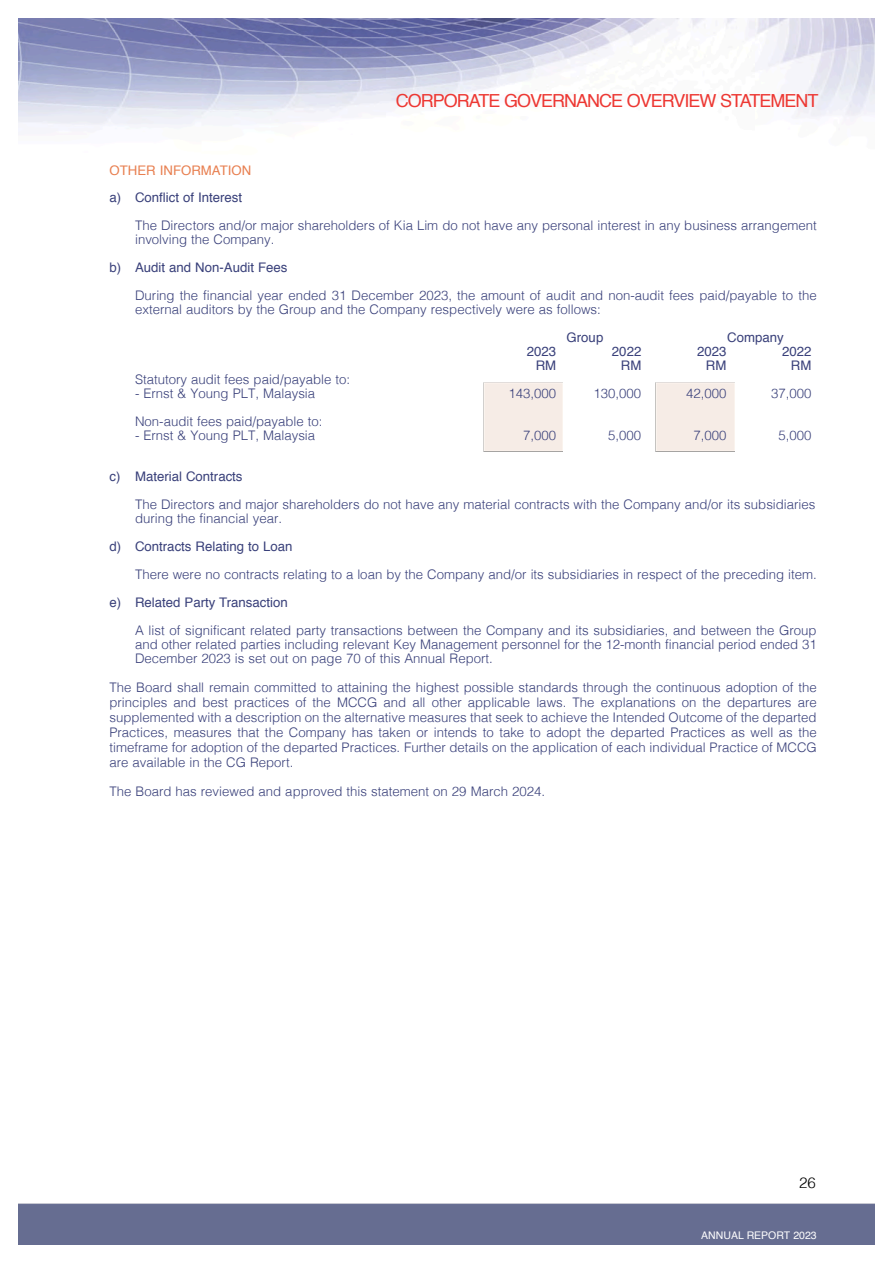
<style>
.page{position:relative;width:893px;height:1263px;background:#fff}
.page>*{position:absolute;margin:0;border:0;box-sizing:border-box;transform-origin:0 0}
.t1{font:18px "Helvetica";letter-spacing:-.055em;color:#ed3833}
.t2{font:300 15px "Helvetica";color:#000}
.t3{font:300 13.2px/14px "Helvetica";color:#39407a}
.t4{font:13.2px "Helvetica";color:#39407a}
.t5{font:13.2px "Helvetica";color:#e87f50}
.t6{font:10.5px "Helvetica";color:#fff}
.s1{color:#fff}
</style>
<div class="page">
<div style="left:483px;top:383px;width:79px;height:69px;background:#f6ece6"></div>
<div style="left:655px;top:383px;width:79px;height:69px;background:#f6ece6"></div>
<img style="left:18px;top:18px;width:856px;height:107px">
<div style="left:18px;top:1204px;width:856px;height:41px;background:#666d91"></div>
<h1 class="t1" style="left:396px;top:93px;width:424px">CORPORATE GOVERNANCE OVERVIEW STATEMENT</h1>
<p class="t5" style="left:109px;top:164px;width:143px">OTHER INFORMATION</p>
<p class="t4" style="left:109px;top:192px;width:134px">a) Conflict of Interest</p>
<p class="t3" style="left:135px;top:220px;width:683px">The Directors and/or major shareholders of Kia Lim do not have any personal interest in any business arrangement involving the Company.</p>
<p class="t4" style="left:109px;top:262px;width:179px">b) Audit and Non-Audit Fees</p>
<p class="t3" style="left:135px;top:290px;width:683px">During the financial year ended 31 December 2023, the amount of audit and non-audit fees paid/payable to the external auditors by the Group and the Company respectively were as follows:</p>
<p class="t4" style="left:566px;top:332px;width:38px">Group</p>
<p class="t4" style="left:727px;top:332px;width:58px">Company</p>
<p class="t4" style="left:527px;top:346px;width:31px">2023</p>
<p class="t4" style="left:612px;top:346px;width:31px">2022</p>
<p class="t4" style="left:697px;top:346px;width:31px">2023</p>
<p class="t4" style="left:782px;top:346px;width:31px">2022</p>
<p class="t4" style="left:535px;top:360px;width:22px">RM</p>
<p class="t4" style="left:620px;top:360px;width:22px">RM</p>
<p class="t4" style="left:705px;top:360px;width:22px">RM</p>
<p class="t4" style="left:791px;top:360px;width:22px">RM</p>
<p class="t3" style="left:135px;top:373px;width:216px">Statutory audit fees paid/payable to:</p>
<p class="t3" style="left:135px;top:387px;width:182px">- Ernst &amp; Young PLT, Malaysia</p>
<p class="t3" style="left:508px;top:387px;width:49px">143,000</p>
<p class="t3" style="left:593px;top:387px;width:49px">130,000</p>
<p class="t3" style="left:686px;top:387px;width:42px">42,000</p>
<p class="t3" style="left:771px;top:387px;width:42px">37,000</p>
<p class="t3" style="left:135px;top:415px;width:189px">Non-audit fees paid/payable to:</p>
<p class="t3" style="left:135px;top:429px;width:182px">- Ernst &amp; Young PLT, Malaysia</p>
<p class="t3" style="left:523px;top:429px;width:35px">7,000</p>
<p class="t3" style="left:608px;top:429px;width:35px">5,000</p>
<p class="t3" style="left:693px;top:429px;width:35px">7,000</p>
<p class="t3" style="left:778px;top:429px;width:35px">5,000</p>
<p class="t4" style="left:109px;top:471px;width:134px">c) Material Contracts</p>
<p class="t3" style="left:135px;top:499px;width:682px">The Directors and major shareholders do not have any material contracts with the Company and/or its subsidiaries during the financial year.</p>
<p class="t4" style="left:109px;top:541px;width:184px">d) Contracts Relating to Loan</p>
<p class="t3" style="left:135px;top:569px;width:683px">There were no contracts relating to a loan by the Company and/or its subsidiaries in respect of the preceding item.</p>
<p class="t4" style="left:109px;top:597px;width:180px">e) Related Party Transaction</p>
<p class="t3" style="left:135px;top:624px;width:683px;text-align:justify">A list of significant related party transactions between the Company and its subsidiaries, and between the Group and other related parties including relevant Key Management personnel for the 12-month financial period ended 31<br>December 2023 is set out on page 70 of this Annual Report.</p>
<p class="t3" style="left:109px;top:681px;width:708px;line-height:15px;text-align:justify">The Board shall remain committed to attaining the highest possible standards through the continuous adoption of the principles and best practices of the MCCG and all other applicable laws. The explanations on the departures are supplemented with a description on the alternative measures that seek to achieve the Intended Outcome of the departed Practices, measures that the Company has taken or intends to take to adopt the departed Practices as well as the timeframe for adoption of the departed Practices. Further details on the application of each individual Practice of MCCG are available in the CG Report.</p>
<p class="t3" style="left:109px;top:786px;width:456px">The Board has reviewed and approved this statement on 29 March 2024. <span class="s1">30</span></p>
<p class="t2" style="left:799px;top:1176px;width:18px">26</p>
<p class="t6" style="left:701px;top:1231px;width:117px">ANNUAL REPORT 2023</p>
</div>
